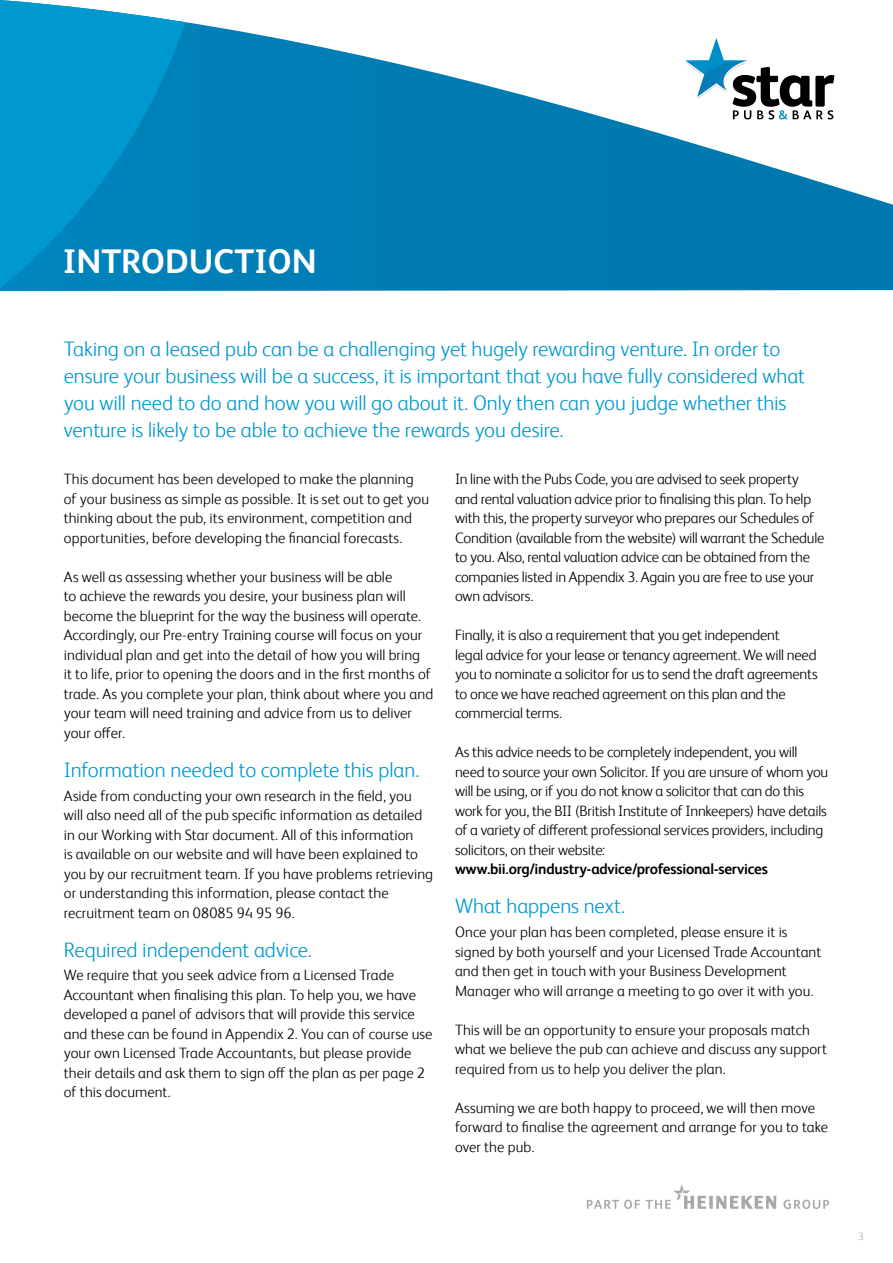
<style>
.page{position:relative;width:893px;height:1263px;background:#fff}
.page>*{position:absolute;margin:0;border:0;box-sizing:border-box;transform-origin:0 0}
.t1{font:700 34.35px "HEINEKEN Core";color:#fff}
.t2{font:300 21px/27px "HEINEKEN Core";letter-spacing:-.005em;color:#0099cf}
.t3{font:300 15px/19.5px "HEINEKEN Core";color:#000}
.t4{font:700 15px "HEINEKEN Core";letter-spacing:-.015em;color:#000}
.t5{font:300 10.5px "HEINEKEN Core";color:#a6a8ab}
</style>
<div class="page">
<svg style="left:257px;top:34px;width:636px;height:257px"></svg>
<svg style="left:0;top:0;width:257px;height:291px;background:#0d91c5"></svg>
<svg style="left:682px;top:35px;width:152px;height:84px"></svg>
<svg style="left:587px;top:1185px;width:242px;height:24px"></svg>
<p class="t1" style="left:63px;top:237px;width:255px">INTRODUCTION</p>
<p class="t2" style="left:64px;top:334px;width:743px">Taking on a leased pub can be a challenging yet hugely rewarding venture. In order to ensure your business will be a success, it is important that you have fully considered what you will need to do and how you will go about it. Only then can you judge whether this venture is likely to be able to achieve the rewards you desire.</p>
<p class="t3" style="left:64px;top:468px;width:367px">This document has been developed to make the planning of your business as simple as possible. It is set out to get you thinking about the pub, its environment, competition and opportunities, before developing the financial forecasts.</p>
<p class="t3" style="left:64px;top:566px;width:371px">As well as assessing whether your business will be able<br>to achieve the rewards you desire, your business plan will become the blueprint for the way the business will operate.<br>Accordingly, our Pre-entry Training course will focus on your individual plan and get into the detail of how you will bring<br>it to life, prior to opening the doors and in the first months of trade. As you complete your plan, think about where you and your team will need training and advice from us to deliver your offer.</p>
<p class="t2" style="left:64px;top:755px;width:357px">Information needed to complete this plan.</p>
<p class="t3" style="left:64px;top:785px;width:371px">Aside from conducting your own research in the field, you will also need all of the pub specific information as detailed in our Working with Star document. All of this information<br>is available on our website and will have been explained to you by our recruitment team. If you have problems retrieving or understanding this information, please contact the recruitment team on 08085 94 95 96.</p>
<p class="t2" style="left:64px;top:934px;width:250px">Required independent advice.</p>
<p class="t3" style="left:64px;top:964px;width:370px">We require that you seek advice from a Licensed Trade Accountant when finalising this plan. To help you, we have developed a panel of advisors that will provide this service and these can be found in Appendix 2. You can of course use your own Licensed Trade Accountants, but please provide their details and ask them to sign off the plan as per page 2 of this document.</p>
<p class="t3" style="left:455px;top:468px;width:371px">In line with the Pubs Code, you are advised to seek property and rental valuation advice prior to finalising this plan. To help with this, the property surveyor who prepares our Schedules of Condition (available from the website) will warrant the Schedule to you. Also, rental valuation advice can be obtained from the companies listed in Appendix 3. Again you are free to use your own advisors.</p>
<p class="t3" style="left:455px;top:624px;width:364px">Finally, it is also a requirement that you get independent<br>legal advice for your lease or tenancy agreement. We will need you to nominate a solicitor for us to send the draft agreements to once we have reached agreement on this plan and the commercial terms.</p>
<p class="t3" style="left:455px;top:741px;width:375px">As this advice needs to be completely independent, you will need to source your own Solicitor. If you are unsure of whom you will be using, or if you do not know a solicitor that can do this work for you, the BII (British Institute of Innkeepers) have details of a variety of different professional services providers, including solicitors, on their website:</p>
<p class="t4" style="left:455px;top:859px;width:315px">www.bii.org/industry-advice/professional-services</p>
<p class="t2" style="left:455px;top:891px;width:172px">What happens next.</p>
<p class="t3" style="left:455px;top:921px;width:368px">Once your plan has been completed, please ensure it is signed by both yourself and your Licensed Trade Accountant and then get in touch with your Business Development Manager who will arrange a meeting to go over it with you.</p>
<p class="t3" style="left:455px;top:1019px;width:374px">This will be an opportunity to ensure your proposals match what we believe the pub can achieve and discuss any support required from us to help you deliver the plan.</p>
<p class="t3" style="left:455px;top:1097px;width:375px">Assuming we are both happy to proceed, we will then move forward to finalise the agreement and arrange for you to take over the pub.</p>
<p class="t5" style="left:858px;top:1229px;width:7px">3</p>
</div>
